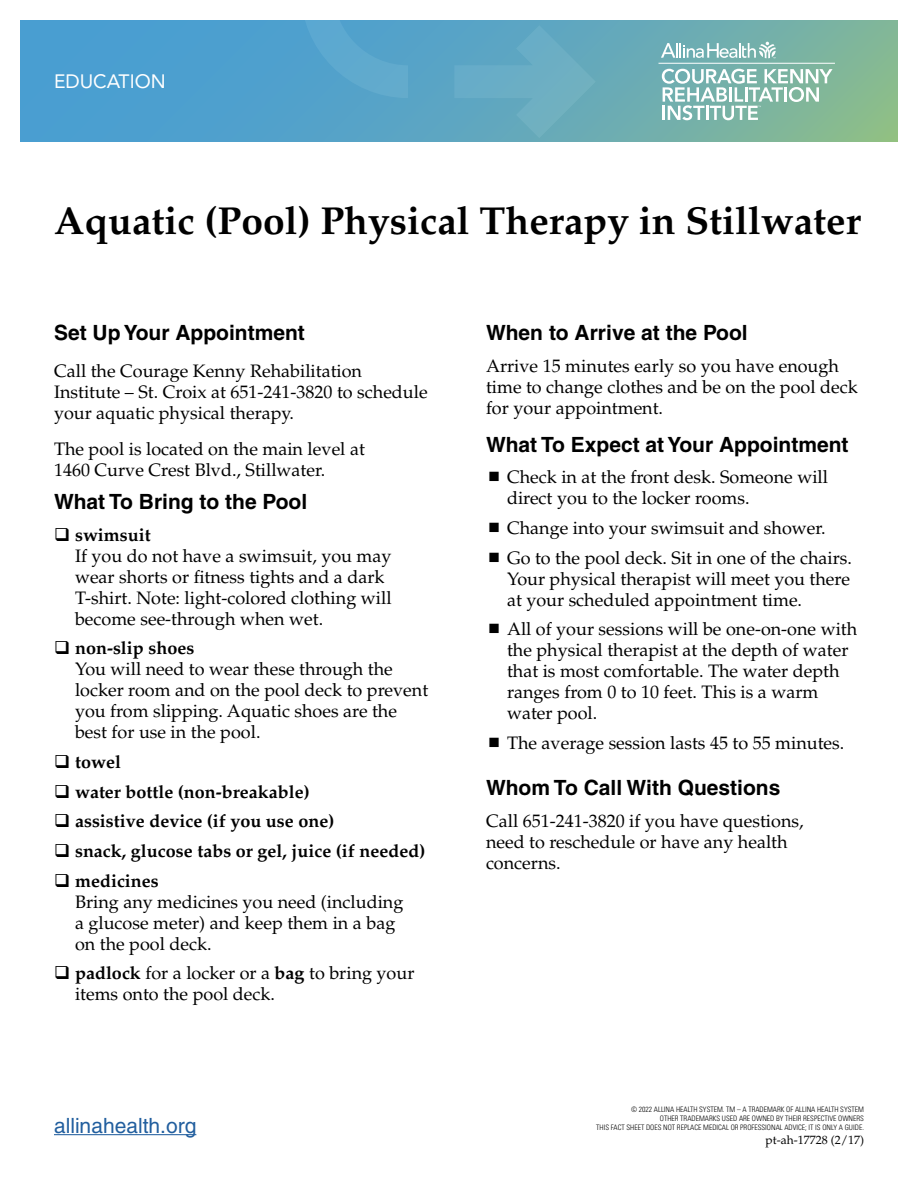
<style>
.page{position:relative;width:918px;height:1188px;background:#fff}
.page>*{position:absolute;margin:0;border:0;box-sizing:border-box;transform-origin:0 0}
.t1{font:700 39px "Palatino";color:#000}
.t2{font:700 21px "Helvetica";color:#000}
.t3{font:21px "Helvetica";color:#215e9e}
.t4{font:19.2px "Avenir LT Std";color:#fff}
.t5{font:18px/21px "Palatino";color:#000}
.t6{font:700 18px/29.7px "Palatino";color:#000}
.t7{font:12px "Palatino";color:#000}
.t8{font:300 condensed 7.5px/9px "Univers";color:#000;text-align:right}
.s1{font-weight:700}
</style>
<div class="page">
<svg style="left:20px;top:20px;width:878px;height:122px;background:#5ea6be"></svg>
<svg style="left:454px;top:25px;width:142px;height:113px;background:#65aac1"></svg>
<svg style="left:301px;top:20px;width:127px;height:78px;background:#57a4cb"></svg>
<svg style="left:661px;top:42px;width:115px;height:16px"></svg>
<hr style="left:659px;top:63px;width:176px;height:1px;background:#fff">
<svg style="left:662px;top:69px;width:171px;height:51px"></svg>
<hr style="left:54px;top:1134px;width:142px;height:1px;background:#215e9e">
<p class="t4" style="left:54px;top:70px;width:113px">EDUCATION</p>
<h1 class="t1" style="left:54px;top:198px;width:808px">Aquatic (Pool) Physical Therapy in Stillwater</h1>
<p class="t2" style="left:54px;top:320px;width:252px">Set Up Your Appointment</p>
<p class="t5" style="left:54px;top:361px;width:375px">Call the Courage Kenny Rehabilitation<br>Institute – St. Croix at 651-241-3820 to schedule your aquatic physical therapy.</p>
<p class="t5" style="left:54px;top:439px;width:312px">The pool is located on the main level at<br>1460 Curve Crest Blvd., Stillwater.</p>
<p class="t2" style="left:54px;top:489px;width:255px">What To Bring to the Pool</p>
<p class="t6" style="left:75px;top:520px;width:77px">swimsuit</p>
<p class="t5" style="left:75px;top:545px;width:318px">If you do not have a swimsuit, you may wear shorts or fitness tights and a dark T-shirt. Note: light-colored clothing will become see-through when wet.</p>
<p class="t6" style="left:75px;top:634px;width:121px">non-slip shoes</p>
<p class="t5" style="left:75px;top:659px;width:355px">You will need to wear these through the locker room and on the pool deck to prevent you from slipping. Aquatic shoes are the best for use in the pool.</p>
<p class="t6" style="left:75px;top:747px;width:352px">towel<br>water bottle (non-breakable)<br>assistive device (if you use one)<br>snack, glucose tabs or gel, juice (if needed) medicines</p>
<p class="t5" style="left:75px;top:891px;width:330px">Bring any medicines you need (including a glucose meter) and keep them in a bag on the pool deck.</p>
<p class="t5" style="left:75px;top:963px;width:341px"><span class="s1">padlock</span> for a locker or a <span class="s1">bag</span> to bring your items onto the pool deck.</p>
<p class="t2" style="left:486px;top:320px;width:263px">When to Arrive at the Pool</p>
<p class="t5" style="left:486px;top:356px;width:373px">Arrive 15 minutes early so you have enough time to change clothes and be on the pool deck for your appointment.</p>
<p class="t2" style="left:486px;top:431px;width:364px">What To Expect at Your Appointment</p>
<p class="t5" style="left:507px;top:467px;width:323px">Check in at the front desk. Someone will direct you to the locker rooms.</p>
<p class="t5" style="left:507px;top:513px;width:346px;line-height:29.7px">Change into your swimsuit and shower.<br>Go to the pool deck. Sit in one of the chairs.</p>
<p class="t5" style="left:507px;top:568px;width:344px">Your physical therapist will meet you there at your scheduled appointment time.</p>
<p class="t5" style="left:507px;top:619px;width:352px">All of your sessions will be one-on-one with the physical therapist at the depth of water that is most comfortable. The water depth ranges from 0 to 10 feet. This is a warm water pool.</p>
<p class="t5" style="left:507px;top:733px;width:339px">The average session lasts 45 to 55 minutes.</p>
<p class="t2" style="left:486px;top:775px;width:296px">Whom To Call With Questions</p>
<p class="t5" style="left:486px;top:811px;width:319px">Call 651-241-3820 if you have questions, need to reschedule or have any health concerns.</p>
<p class="t3" style="left:54px;top:1113px;width:144px">allinahealth.org</p>
<p class="t8" style="left:596px;top:1105px;width:269px">© 2022 ALLINA HEALTH SYSTEM. TM – A TRADEMARK OF ALLINA HEALTH SYSTEM<br>OTHER TRADEMARKS USED ARE OWNED BY THEIR RESPECTIVE OWNERS<br>THIS FACT SHEET DOES NOT REPLACE MEDICAL OR PROFESSIONAL ADVICE; IT IS ONLY A GUIDE.</p>
<p class="t7" style="left:766px;top:1133px;width:100px">pt-ah-17728 (2/17)</p>
</div>
